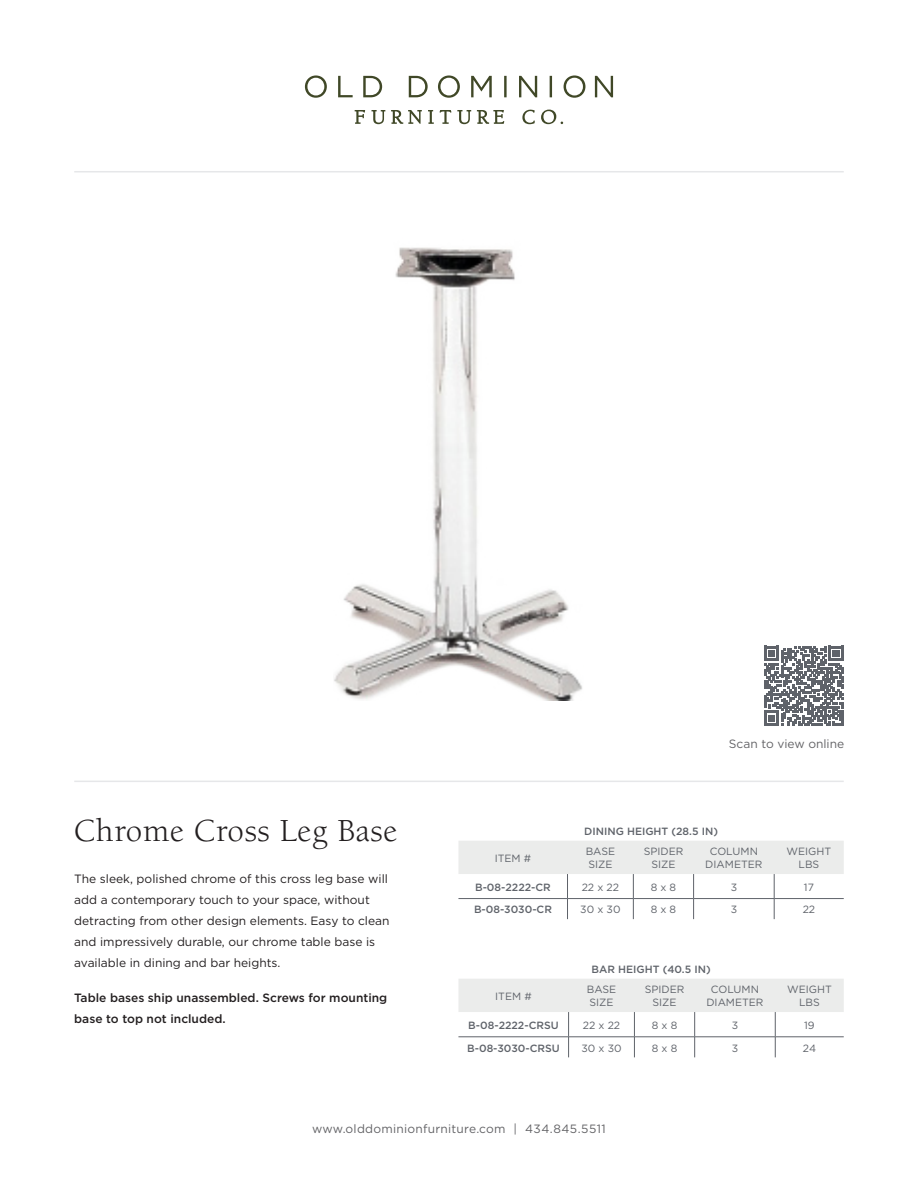
<style>
.page{position:relative;width:918px;height:1188px;background:#fff}
.page>*{position:absolute;margin:0;border:0;box-sizing:border-box;transform-origin:0 0}
.t1{font:33px "Berkeley Std";letter-spacing:.02em;color:#231f20}
.t2{font:12px/21px "Gotham";color:#231f20}
.t3{font:500 12px/21px "Gotham";color:#231f20}
.t4{font:12px "Gotham";letter-spacing:.02em;color:#636366}
.t5{font:12px "Gotham";color:#636366}
.t6{font:10.5px/12.6px "Gotham";color:#5f636a;text-align:center}
.t7{font:500 10.5px "Gotham";color:#5f636a}
</style>
<div class="page">
<hr style="left:74px;top:781px;width:770px;height:1px;background:#e6e7e9">
<hr style="left:74px;top:171px;width:770px;height:1px;background:#e6e7e9">
<svg style="left:764px;top:646px;width:80px;height:80px"></svg>
<img style="left:334px;top:247px;width:248px;height:454px">
<svg style="left:305px;top:75px;width:308px;height:49px"></svg>
<svg style="left:458px;top:841px;width:386px;height:78px"></svg>
<svg style="left:458px;top:979px;width:386px;height:78px"></svg>
<h1 class="t1" style="left:74px;top:818px;width:325px">Chrome Cross Leg Base</h1>
<p class="t2" style="left:74px;top:869px;width:317px">The sleek, polished chrome of this cross leg base will add a contemporary touch to your space, without detracting from other design elements. Easy to clean and impressively durable, our chrome table base is available in dining and bar heights.</p>
<p class="t3" style="left:74px;top:988px;width:315px">Table bases ship unassembled. Screws for mounting base to top not included.</p>
<p class="t5" style="left:729px;top:738px;width:117px">Scan to view online</p>
<p class="t7" style="left:584px;top:827px;width:135px">DINING HEIGHT (28.5 IN)</p>
<p class="t6" style="left:495px;top:852px;width:38px">ITEM #</p>
<p class="t6" style="left:586px;top:846px;width:31px;text-align:left">BASE<br>SIZE</p>
<p class="t6" style="left:644px;top:846px;width:41px">SPIDER<br>SIZE</p>
<p class="t6" style="left:705px;top:846px;width:59px">COLUMN<br>DIAMETER</p>
<p class="t6" style="left:787px;top:846px;width:46px">WEIGHT<br>LBS</p>
<p class="t7" style="left:475px;top:883px;width:77px">B-08-2222-CR</p>
<p class="t6" style="left:582px;top:881px;width:39px">22 x 22</p>
<p class="t6" style="left:651px;top:881px;width:27px">8 x 8</p>
<p class="t6" style="left:731px;top:881px;width:8px">3</p>
<p class="t6" style="left:804px;top:881px;width:12px">17</p>
<p class="t7" style="left:474px;top:906px;width:79px">B-08-3030-CR</p>
<p class="t6" style="left:580px;top:904px;width:42px">30 x 30</p>
<p class="t6" style="left:651px;top:904px;width:27px">8 x 8</p>
<p class="t6" style="left:731px;top:904px;width:8px">3</p>
<p class="t6" style="left:803px;top:904px;width:14px">22</p>
<p class="t7" style="left:592px;top:965px;width:121px">BAR HEIGHT (40.5 IN)</p>
<p class="t6" style="left:495px;top:990px;width:38px">ITEM #</p>
<p class="t6" style="left:587px;top:984px;width:31px;text-align:left">BASE<br>SIZE</p>
<p class="t6" style="left:645px;top:984px;width:41px">SPIDER<br>SIZE</p>
<p class="t6" style="left:706px;top:984px;width:59px">COLUMN<br>DIAMETER</p>
<p class="t6" style="left:787px;top:984px;width:46px">WEIGHT<br>LBS</p>
<p class="t7" style="left:468px;top:1021px;width:92px">B-08-2222-CRSU</p>
<p class="t6" style="left:583px;top:1020px;width:39px">22 x 22</p>
<p class="t6" style="left:652px;top:1020px;width:27px">8 x 8</p>
<p class="t6" style="left:732px;top:1020px;width:8px">3</p>
<p class="t6" style="left:804px;top:1020px;width:12px">19</p>
<p class="t7" style="left:467px;top:1044px;width:94px">B-08-3030-CRSU</p>
<p class="t6" style="left:581px;top:1042px;width:42px">30 x 30</p>
<p class="t6" style="left:652px;top:1042px;width:27px">8 x 8</p>
<p class="t6" style="left:732px;top:1042px;width:8px">3</p>
<p class="t6" style="left:803px;top:1042px;width:15px">24</p>
<p class="t4" style="left:312px;top:1124px;width:295px">www.olddominionfurniture.com | 434.845.5511</p>
</div>
